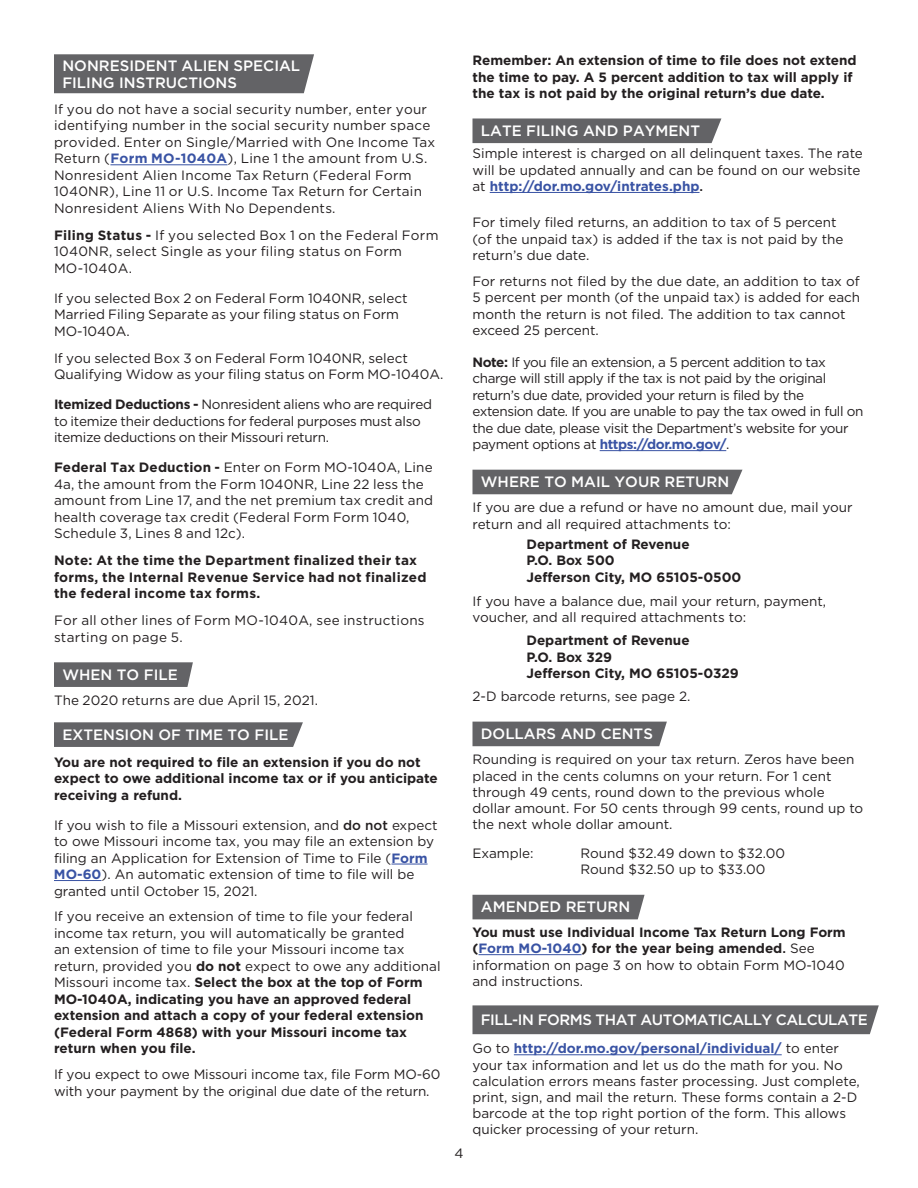
<style>
.page{position:relative;width:918px;height:1188px;background:#fff}
.page>*{position:absolute;margin:0;border:0;box-sizing:border-box;transform-origin:0 0}
.t1{font:500 15px/16.8px "Gotham";color:#fff}
.t2{font:500 15px "Gotham";letter-spacing:-.03em;color:#fff}
.BK8_Body{font:13.5px/16.5px "Gotham";color:#231f20}
.BK8_Body-2{font:700 13.5px/16.5px "Gotham";color:#231f20}
.BK8_Body-3{font:13.5px/16.5px "Gotham";letter-spacing:.02em;color:#231f20}
.BK8_Body-4{font:13.5px/16.5px "Gotham";letter-spacing:-.03em;color:#231f20}
.BK8_Body-5{font:13.5px/16.5px "Gotham";letter-spacing:-.02em;color:#231f20}
.BK8_Body-6{font:700 13.5px/16.5px "Gotham";letter-spacing:.02em;color:#231f20}
.s1{font-weight:700;color:#3953a4}
.s2{font-weight:700}
.s3{font-weight:500}
.s4{color:#3953a4}
.s5{font-weight:400}
</style>
<div class="page">
<hr style="left:110px;top:164px;width:118px;height:1px;background:#3953a4">
<hr style="left:391px;top:864px;width:37px;height:1px;background:#3953a4">
<hr style="left:54px;top:880px;width:47px;height:1px;background:#3953a4">
<div style="left:54px;top:54px;width:260px;height:39px;background:#636366"></div>
<div style="left:54px;top:662px;width:139px;height:25px;background:#636366"></div>
<div style="left:54px;top:722px;width:249px;height:25px;background:#636366"></div>
<hr style="left:490px;top:192px;width:210px;height:1px;background:#3953a4">
<hr style="left:600px;top:450px;width:126px;height:1px;background:#3953a4">
<hr style="left:479px;top:954px;width:103px;height:1px;background:#3953a4">
<hr style="left:514px;top:1054px;width:268px;height:1px;background:#3953a4">
<div style="left:472px;top:118px;width:249px;height:25px;background:#636366"></div>
<div style="left:472px;top:470px;width:270px;height:24px;background:#636366"></div>
<div style="left:472px;top:722px;width:195px;height:24px;background:#636366"></div>
<div style="left:472px;top:895px;width:173px;height:24px;background:#636366"></div>
<div style="left:472px;top:1005px;width:407px;height:29px;background:#636366"></div>
<p class="t1" style="left:62px;top:57px;width:239px">NONRESIDENT ALIEN SPECIAL<br>FILING INSTRUCTIONS</p>
<p class="BK8_Body-3" style="left:54px;top:101px;width:383px">If you do not have a social security number, enter your identifying number in the social security number space provided. Enter on Single/Married with One Income Tax Return (<span class="s1">Form MO-1040A</span>), Line 1 the amount from U.S.<br>Nonresident Alien Income Tax Return (Federal Form 1040NR), Line 11 or U.S. Income Tax Return for Certain Nonresident Aliens With No Dependents.</p>
<p class="BK8_Body-3" style="left:54px;top:227px;width:386px"><span class="s2">Filing Status -</span> If you selected Box 1 on the Federal Form<br>1040NR, select Single as your filing status on Form<br>MO-1040A.</p>
<p class="BK8_Body" style="left:54px;top:290px;width:355px">If you selected Box 2 on Federal Form 1040NR, select<br>Married Filing Separate as your filing status on Form<br>MO-1040A.</p>
<p class="BK8_Body" style="left:54px;top:350px;width:391px">If you selected Box 3 on Federal Form 1040NR, select<br>Qualifying Widow as your filing status on Form MO-1040A.</p>
<p class="BK8_Body-5" style="left:54px;top:396px;width:380px"><span class="s2">Itemized Deductions -</span> Nonresident aliens who are required to itemize their deductions for federal purposes must also itemize deductions on their Missouri return.</p>
<p class="BK8_Body" style="left:54px;top:459px;width:381px"><span class="s2">Federal Tax Deduction -</span> Enter on Form MO-1040A, Line 4a, the amount from the Form 1040NR, Line 22 less the amount from Line 17, and the net premium tax credit and health coverage tax credit (Federal Form Form 1040, Schedule 3, Lines 8 and 12c).</p>
<p class="BK8_Body-6" style="left:54px;top:552px;width:374px">Note: At the time the Department finalized their tax forms, the Internal Revenue Service had not finalized the federal income tax forms.</p>
<p class="BK8_Body-3" style="left:54px;top:612px;width:372px">For all other lines of Form MO-1040A, see instructions starting on page 5.</p>
<p class="t1" style="left:62px;top:666px;width:117px">WHEN TO FILE</p>
<p class="BK8_Body" style="left:54px;top:692px;width:266px">The 2020 returns are due April 15, 2021.</p>
<p class="t1" style="left:62px;top:726px;width:228px">EXTENSION OF TIME TO FILE</p>
<p class="BK8_Body-2" style="left:54px;top:754px;width:385px">You are not required to file an extension if you do not expect to owe additional income tax or if you anticipate receiving a refund.</p>
<p class="BK8_Body" style="left:54px;top:816px;width:385px">If you wish to file a Missouri extension, and <span class="s3">do not</span> expect to owe Missouri income tax, you may file an extension by filing an Application for Extension of Time to File (<span class="s1">Form MO-60</span>). An automatic extension of time to file will be granted until October 15, 2021.</p>
<p class="BK8_Body" style="left:54px;top:908px;width:388px">If you receive an extension of time to file your federal income tax return, you will automatically be granted<br>an extension of time to file your Missouri income tax return, provided you <span class="s2">do not</span> expect to owe any additional Missouri income tax. <span class="s2">Select the box at the top of Form MO-1040A, indicating you have an approved federal extension and attach a copy of your federal extension (Federal Form 4868) with your Missouri income tax return when you file.</span></p>
<p class="BK8_Body" style="left:54px;top:1066px;width:388px">If you expect to owe Missouri income tax, file Form MO-60 with your payment by the original due date of the return.</p>
<p class="BK8_Body" style="left:454px;top:1145px;width:11px">4</p>
<p class="BK8_Body-2" style="left:472px;top:52px;width:386px">Remember: An extension of time to file does not extend</p>
<p class="BK8_Body-2" style="left:472px;top:68px;width:382px">the time to pay. A 5 percent addition to tax will apply if the tax is not paid by the original return’s due date.</p>
<p class="t1" style="left:481px;top:122px;width:221px">LATE FILING AND PAYMENT</p>
<p class="BK8_Body" style="left:472px;top:145px;width:392px">Simple interest is charged on all delinquent taxes. The rate will be updated annually and can be found on our website at <span class="s1">http://dor.mo.gov/intrates.php</span><span class="s3">.</span></p>
<p class="BK8_Body" style="left:472px;top:214px;width:373px">For timely filed returns, an addition to tax of 5 percent (of the unpaid tax) is added if the tax is not paid by the return’s due date.</p>
<p class="BK8_Body" style="left:472px;top:273px;width:389px">For returns not filed by the due date, an addition to tax of 5 percent per month (of the unpaid tax) is added for each month the return is not filed. The addition to tax cannot exceed 25 percent.</p>
<p class="BK8_Body-4" style="left:472px;top:353px;width:393px"><span class="s2">Note:</span> If you file an extension, a 5 percent addition to tax charge will still apply if the tax is not paid by the original return’s due date, provided your return is filed by the extension date. If you are unable to pay the tax owed in full on the due date, please visit the Department’s website for your payment options at <span class="s1">https://dor.mo.gov/</span>.</p>
<p class="t1" style="left:481px;top:473px;width:250px">WHERE TO MAIL YOUR RETURN</p>
<p class="BK8_Body" style="left:472px;top:499px;width:382px">If you are due a refund or have no amount due, mail your return and all required attachments to:</p>
<p class="BK8_Body-2" style="left:526px;top:535px;width:217px">Department of Revenue<br>P.O. Box 500<br>Jefferson City, MO 65105-0500</p>
<p class="BK8_Body" style="left:472px;top:592px;width:355px">If you have a balance due, mail your return, payment, voucher, and all required attachments to:</p>
<p class="BK8_Body-2" style="left:526px;top:632px;width:214px">Department of Revenue<br>P.O. Box 329<br>Jefferson City, MO 65105-0329</p>
<p class="BK8_Body" style="left:472px;top:687px;width:220px">2-D barcode returns, see page 2.</p>
<p class="t1" style="left:481px;top:725px;width:174px">DOLLARS AND CENTS</p>
<p class="BK8_Body" style="left:472px;top:751px;width:392px">Rounding is required on your tax return. Zeros have been placed in the cents columns on your return. For 1 cent through 49 cents, round down to the previous whole dollar amount. For 50 cents through 99 cents, round up to the next whole dollar amount.</p>
<p class="BK8_Body" style="left:472px;top:844px;width:63px">Example:</p>
<p class="BK8_Body" style="left:580px;top:845px;width:206px">Round $32.49 down to $32.00<br>Round $32.50 up to $33.00</p>
<p class="t1" style="left:481px;top:898px;width:151px">AMENDED RETURN</p>
<p class="BK8_Body-2" style="left:472px;top:924px;width:375px">You must use Individual Income Tax Return Long Form (<span class="s4">Form MO-1040</span>) for the year being amended<span class="s3">.</span> <span class="s5">See information on page 3 on how to obtain Form MO-1040 and instructions.</span></p>
<p class="t2" style="left:481px;top:1009px;width:388px">FILL-IN FORMS THAT AUTOMATICALLY CALCULATE</p>
<p class="BK8_Body" style="left:472px;top:1040px;width:389px">Go to <span class="s1">http://dor.mo.gov/personal/individual/</span> to enter your tax information and let us do the math for you. No calculation errors means faster processing. Just complete, print, sign, and mail the return. These forms contain a 2-D barcode at the top right portion of the form. This allows quicker processing of your return.</p>
</div>
